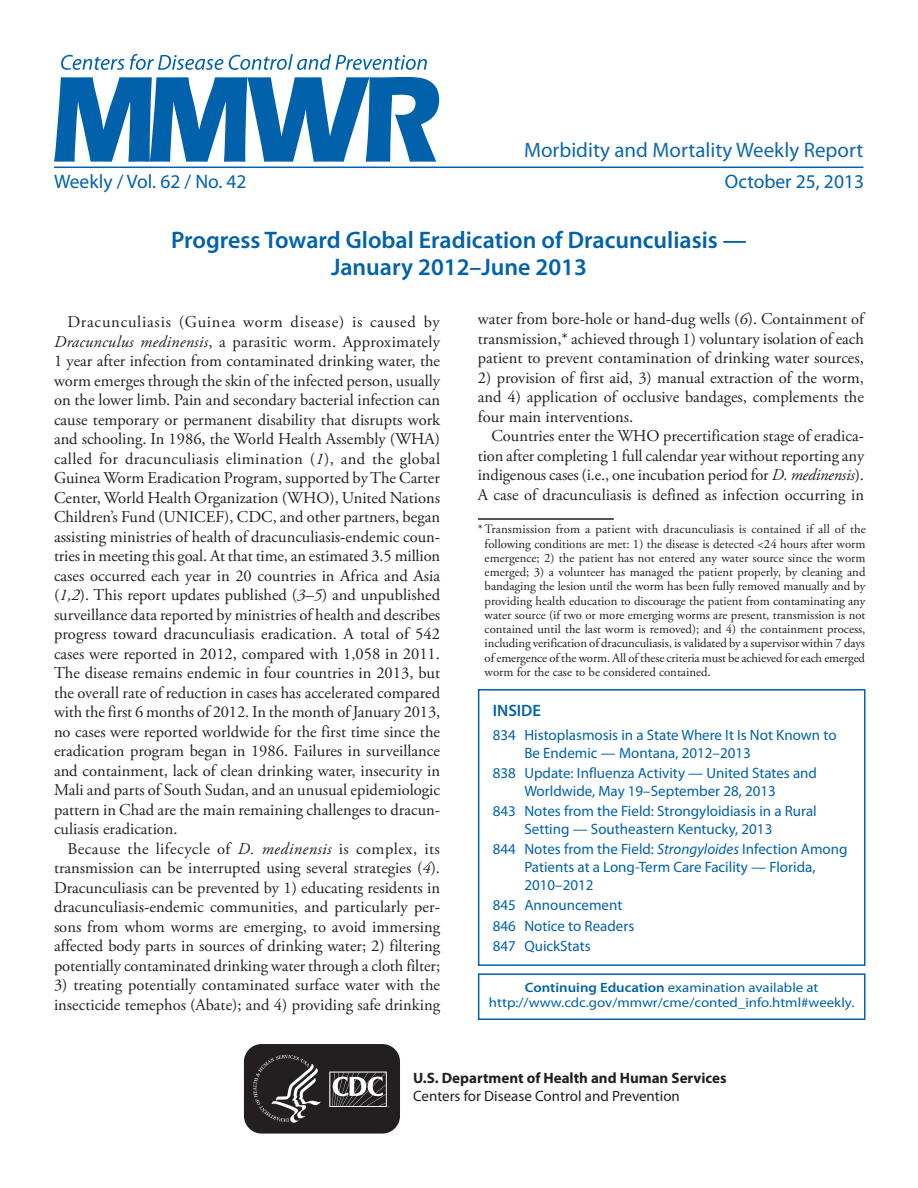
<style>
.page{position:relative;width:918px;height:1188px;background:#fff}
.page>*{position:absolute;margin:0;border:0;box-sizing:border-box;transform-origin:0 0}
.headline{font:600 24px/27px "Myriad Pro";color:#0161ab;text-align:center}
.t1{font:21px "Myriad Pro";color:#1167af}
.cover_date_vol{font:19.5px "Myriad Pro";color:#0161ab}
.body_copy{font:16.5px/19.5px "Adobe Garamond Pro";color:#231f20;text-align:justify}
.inside{font:600 16.5px "Myriad Pro";color:#0161ab}
.toc_headline_to_999{font:15px/18px "Myriad Pro";color:#0161ab}
.t2{font:700 15px/18px "Myriad Pro";color:#231f20}
.ce_callout_box{font:13.5px/15px "Myriad Pro";color:#0161ab;text-align:center;scale:1.1 1}
.footnote_w_rule_text{font:12.75px/14.2px "Adobe Garamond Pro";color:#231f20;text-align:justify}
.s1{font-style:italic}
.s2{font-weight:600}
.s3{font-weight:400}
</style>
<div class="page">
<div style="left:478px;top:689px;width:388px;height:277px;border:2px solid #0161ab"></div>
<div style="left:478px;top:973px;width:388px;height:47px;border:2px solid #0161ab"></div>
<svg style="left:243px;top:1045px;width:157px;height:89px;background:#403c3d"></svg>
<hr style="left:54px;top:167px;width:810px;height:1px;background:#0161ab">
<svg style="left:54px;top:77px;width:385px;height:85px"></svg>
<svg style="left:61px;top:54px;width:366px;height:16px"></svg>
<hr style="left:478px;top:518px;width:136px;height:2px;background:#231f20">
<p class="t1" style="left:524px;top:137px;width:341px">Morbidity and Mortality Weekly Report</p>
<p class="cover_date_vol" style="left:54px;top:169px;width:194px">Weekly / Vol. 62 / No. 42</p>
<p class="cover_date_vol" style="left:725px;top:169px;width:141px">October 25, 2013</p>
<p class="headline" style="left:171px;top:225px;width:577px">Progress Toward Global Eradication of Dracunculiasis —<br>January 2012–June 2013</p>
<p class="body_copy" style="left:54px;top:313px;width:388px;text-indent:13px">Dracunculiasis (Guinea worm disease) is caused by <span class="s1">Dracunculus medinensis</span>, a parasitic worm. Approximately 1 year after infection from contaminated drinking water, the worm emerges through the skin of the infected person, usually on the lower limb. Pain and secondary bacterial infection can cause temporary or permanent disability that disrupts work and schooling. In 1986, the World Health Assembly (WHA) called for dracunculiasis elimination (<span class="s1">1</span>), and the global Guinea Worm Eradication Program, supported by The Carter Center, World Health Organization (WHO), United Nations Children’s Fund (UNICEF), CDC, and other partners, began assisting ministries of health of dracunculiasis-endemic coun&shy;tries in meeting this goal. At that time, an estimated 3.5 million cases occurred each year in 20 countries in Africa and Asia (<span class="s1">1,2</span>). This report updates published (<span class="s1">3–5</span>) and unpublished surveillance data reported by ministries of health and describes progress toward dracunculiasis eradication. A total of 542 cases were reported in 2012, compared with 1,058 in 2011.<br>The disease remains endemic in four countries in 2013, but the overall rate of reduction in cases has accelerated compared with the first 6 months of 2012. In the month of January 2013, no cases were reported worldwide for the first time since the eradication program began in 1986. Failures in surveillance and containment, lack of clean drinking water, insecurity in Mali and parts of South Sudan, and an unusual epidemiologic pattern in Chad are the main remaining challenges to dracun&shy;culiasis eradication.</p>
<p class="body_copy" style="left:54px;top:840px;width:388px;text-indent:13px">Because the lifecycle of <span class="s1">D. medinensis</span> is complex, its transmission can be interrupted using several strategies (<span class="s1">4</span>).<br>Dracunculiasis can be prevented by 1) educating residents in dracunculiasis-endemic communities, and particularly per&shy;sons from whom worms are emerging, to avoid immersing affected body parts in sources of drinking water; 2) filtering potentially contaminated drinking water through a cloth filter;</p>
<p class="body_copy" style="left:54px;top:976px;width:388px">3) treating potentially contaminated surface water with the insecticide temephos (Abate); and 4) providing safe drinking</p>
<p class="body_copy" style="left:478px;top:310px;width:388px">water from bore-hole or hand-dug wells (<span class="s1">6</span>). Containment of transmission,* achieved through 1) voluntary isolation of each patient to prevent contamination of drinking water sources,</p>
<p class="body_copy" style="left:478px;top:369px;width:388px">2) provision of first aid, 3) manual extraction of the worm, and 4) application of occlusive bandages, complements the four main interventions.</p>
<p class="body_copy" style="left:478px;top:427px;width:388px;text-indent:14px">Countries enter the WHO precertification stage of eradica&shy;tion after completing 1 full calendar year without reporting any indigenous cases (i.e., one incubation period for <span class="s1">D. medinensis</span>).<br>A case of dracunculiasis is defined as infection occurring in</p>
<p class="footnote_w_rule_text" style="left:485px;top:523px;width:383px;text-indent:-7px">*Transmission from a patient with dracunculiasis is contained if all of the following conditions are met: 1) the disease is detected &lt;24 hours after worm emergence; 2) the patient has not entered any water source since the worm emerged; 3) a volunteer has managed the patient properly, by cleaning and bandaging the lesion until the worm has been fully removed manually and by providing health education to discourage the patient from contaminating any water source (if two or more emerging worms are present, transmission is not contained until the last worm is removed); and 4) the containment process, including verification of dracunculiasis, is validated by a supervisor within 7 days of emergence of the worm. All of these criteria must be achieved for each emerged worm for the case to be considered contained.</p>
<p class="inside" style="left:493px;top:700px;width:50px">INSIDE</p>
<p class="toc_headline_to_999" style="left:524px;top:726px;width:314px;text-indent:-32px">834 Histoplasmosis in a State Where It Is Not Known to<br>Be Endemic — Montana, 2012–2013</p>
<p class="toc_headline_to_999" style="left:524px;top:764px;width:294px;text-indent:-32px">838 Update: Influenza Activity — United States and<br>Worldwide, May 19–September 28, 2013</p>
<p class="toc_headline_to_999" style="left:524px;top:802px;width:294px;text-indent:-31px">843 Notes from the Field: Strongyloidiasis in a Rural<br>Setting — Southeastern Kentucky, 2013</p>
<p class="toc_headline_to_999" style="left:524px;top:840px;width:325px;text-indent:-31px">844 Notes from the Field: <span class="s1">Strongyloides</span> Infection Among<br>Patients at a Long-Term Care Facility — Florida,<br>2010–2012</p>
<p class="toc_headline_to_999" style="left:493px;top:896px;width:131px">845 Announcement</p>
<p class="toc_headline_to_999" style="left:493px;top:916px;width:143px">846 Notice to Readers</p>
<p class="toc_headline_to_999" style="left:493px;top:937px;width:99px">847 QuickStats</p>
<p class="ce_callout_box" style="left:489px;top:980px;width:334px"><span class="s2">Continuing Education</span> examination available at http://www.cdc.gov/mmwr/cme/conted_info.html#weekly.</p>
<p class="t2" style="left:413px;top:1069px;width:315px">U.S. Department of Health and Human Services<br><span class="s3">Centers for Disease Control and Prevention</span></p>
</div>
